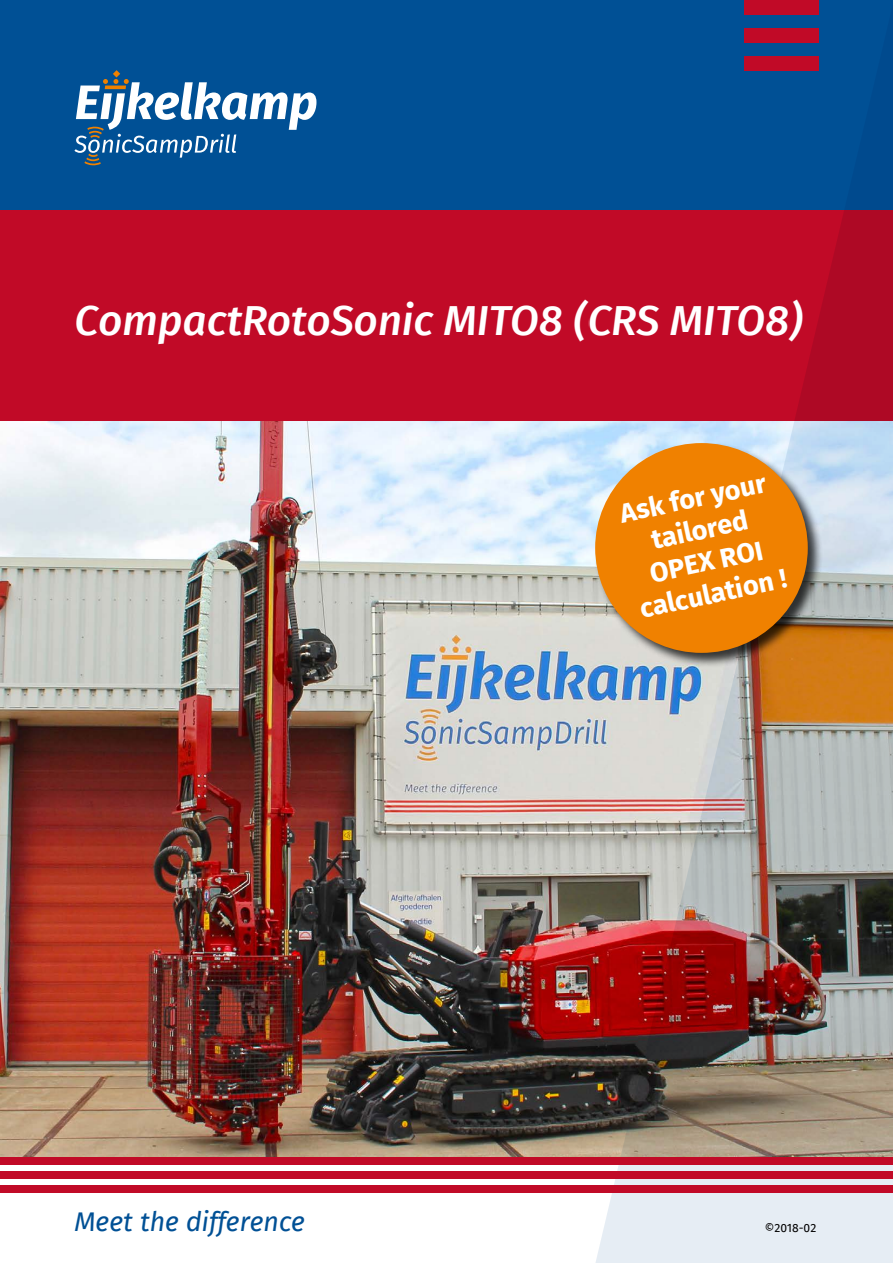
<style>
.page{position:relative;width:893px;height:1263px;background:#fff}
.page>*{position:absolute;margin:0;border:0;box-sizing:border-box;transform-origin:0 0}
.t1{font:italic 500 42px "Fira Sans";color:#fff}
.t2{font:700 27px/32.4px "Fira Sans";color:#fff;text-align:center}
.t3{font:italic 27px "Fira Sans";color:#005095}
.t4{font:12px "Fira Sans";color:#000}
</style>
<div class="page">
<div style="left:0;top:0;width:893px;height:210px;background:#005095"></div>
<div style="left:0;top:210px;width:893px;height:211px;background:#c10a27"></div>
<svg style="left:74px;top:70px;width:242px;height:95px"></svg>
<img style="left:0;top:421px;width:590px;height:737px">
<img style="left:590px;top:0;width:303px;height:1263px">
<div style="left:595px;top:442px;width:229px;height:227px;background:#000;opacity:.75"></div>
<div style="left:595px;top:443px;width:213px;height:210px;background:#f08100;border-radius:50%"></div>
<div style="left:0;top:1158px;width:893px;height:7px;background:#c10a27"></div>
<div style="left:0;top:1186px;width:893px;height:7px;background:#c10a27"></div>
<div style="left:0;top:1172px;width:893px;height:7px;background:#c10a27"></div>
<h1 class="t1" style="left:74px;top:291px;width:730px">CompactRotoSonic MITO8 (CRS MITO8)</h1>
<p class="t3" style="left:74px;top:1202px;width:232px">Meet the difference</p>
<p class="t2" style="left:617px;top:500px;width:151px;rotate:-12deg">Ask for your tailored<br>OPEX ROI calculation !</p>
<p class="t4" style="left:765px;top:1219px;width:53px">©2018-02</p>
</div>
